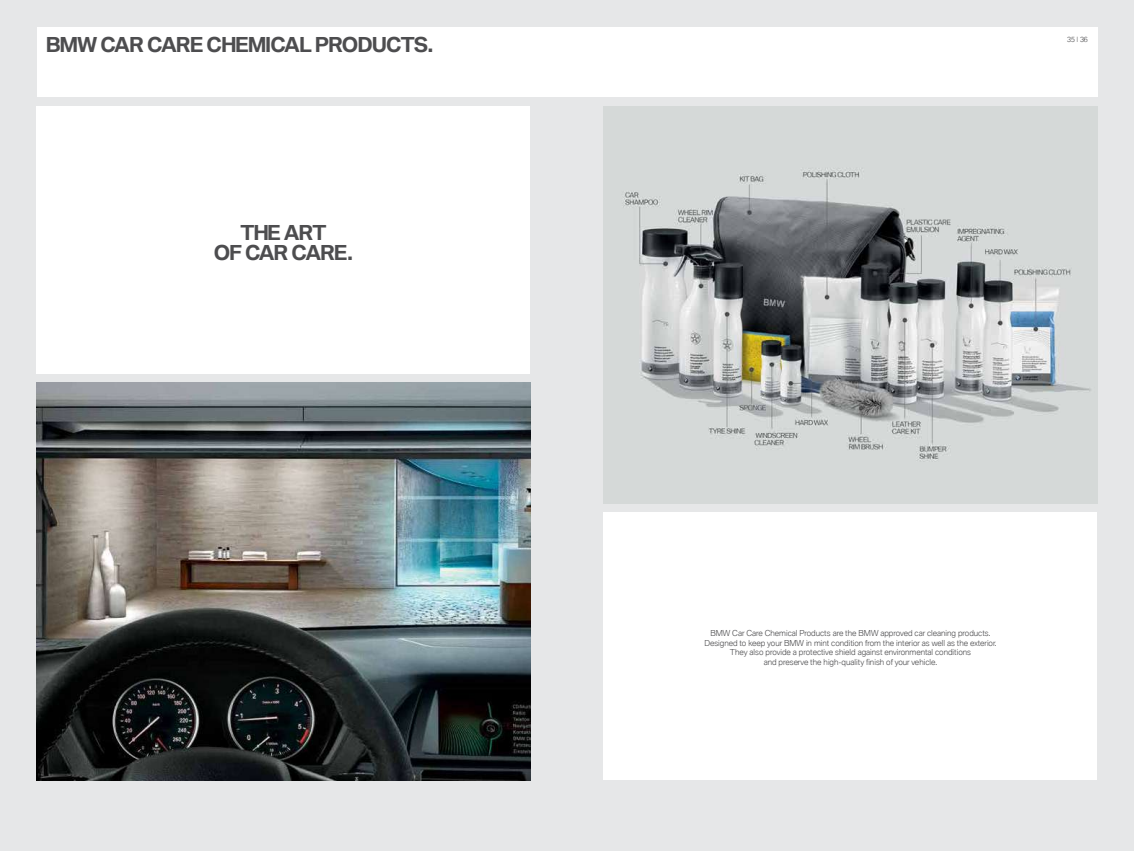
<style>
.page{position:relative;width:1134px;height:851px;background:#fff}
.page>*{position:absolute;margin:0;border:0;box-sizing:border-box;transform-origin:0 0}
.t1{font:700 20px/20px "BMW Type Global Pro";letter-spacing:-.045em;color:#4d4d4f;text-align:center}
.t2{font:300 8px/9.6px "BMW Type Global Pro";color:#4d4d4f;text-align:center}
.t3{font:300 7px "BMW Type Global Pro";color:#4d4d4f}
</style>
<div class="page">
<div style="left:0;top:0;width:1134px;height:850px;background:#e6e7e8"></div>
<div style="left:37px;top:28px;width:1060px;height:69px;background:#fff"></div>
<div style="left:604px;top:512px;width:493px;height:268px;background:#fff"></div>
<img style="left:604px;top:106px;width:493px;height:397px">
<img style="left:37px;top:383px;width:493px;height:397px">
<div style="left:37px;top:106px;width:493px;height:267px;background:#fff"></div>
<h1 class="t1" style="left:46px;top:35px;width:389px">BMW CAR CARE CHEMICAL PRODUCTS.</h1>
<h1 class="t1" style="left:214px;top:223px;width:141px">THE ART<br>OF CAR CARE.</h1>
<p class="t3" style="left:1067px;top:35px;width:22px">35 | 36</p>
<p class="t2" style="left:704px;top:628px;width:294px">BMW Car Care Chemical Products are the BMW approved car cleaning products.<br>Designed to keep your BMW in mint condition from the interior as well as the exterior.<br>They also provide a protective shield against environmental conditions<br>and preserve the high-quality finish of your vehicle.</p>
</div>
